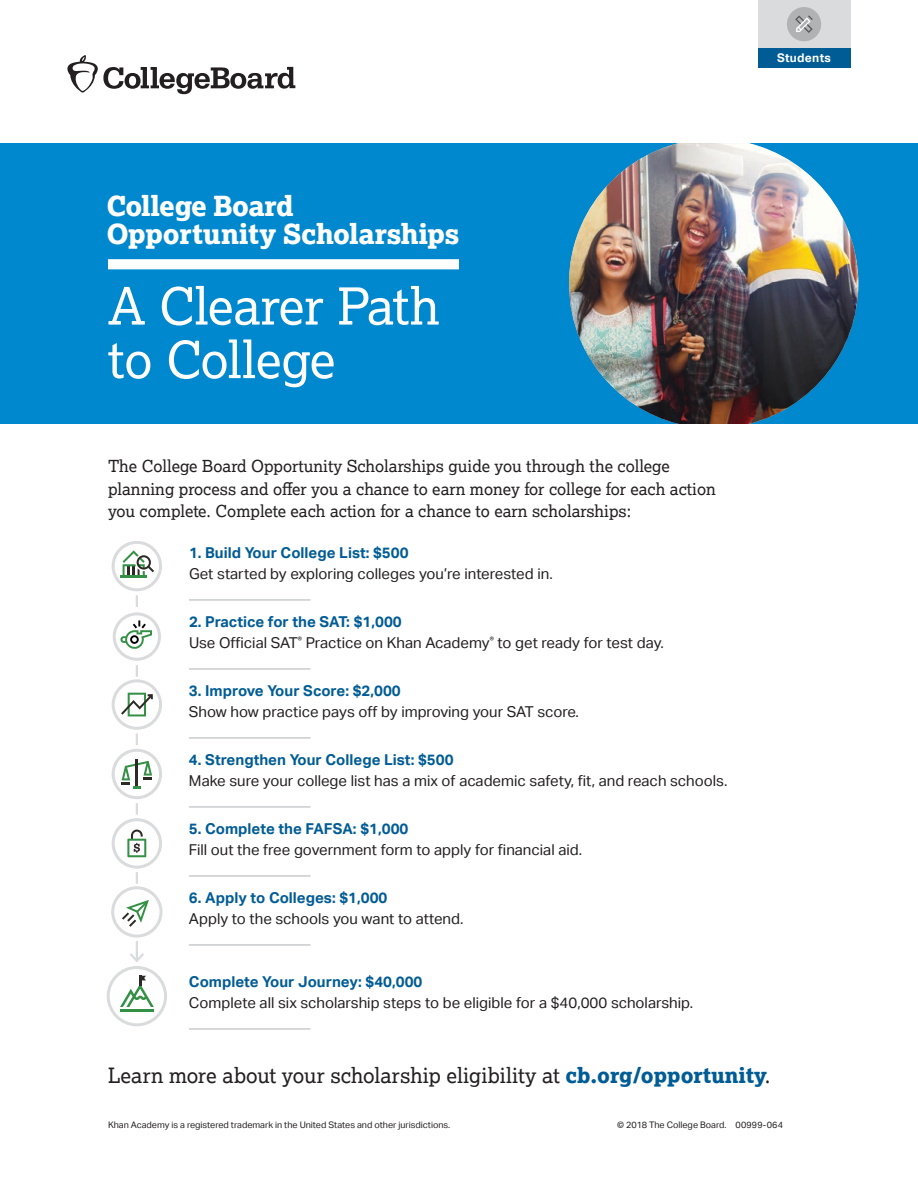
<style>
.page{position:relative;width:918px;height:1188px;background:#fff}
.page>*{position:absolute;margin:0;border:0;box-sizing:border-box;transform-origin:0 0}
.t1{font:51px/53.6px "Lexia";letter-spacing:-.015em;color:#fff}
.t2{font:800 27.6px/27.6px "Lexia";letter-spacing:-.02em;color:#fff}
.t3{font:21px "Lexia";color:#231f20}
.t4{font:16.5px/22.5px "Lexia";color:#231f20}
.t5{font:15px/21px "Aktiv Grotesk";color:#231f20}
.t6{font:700 15px "Aktiv Grotesk";color:#005c95}
.t7{font:700 12px "Aktiv Grotesk";letter-spacing:.025em;color:#fff}
.t8{font:9px "Aktiv Grotesk";color:#231f20}
.s1{font-weight:700;color:#005c95}
.s2{font-weight:800;color:#005c95}
</style>
<div class="page">
<div style="left:0;top:143px;width:918px;height:281px;background:#0088ce"></div>
<img style="left:569px;top:143px;width:289px;height:281px">
<hr style="left:189px;top:600px;width:121px;height:1px;background:#b0b2b4">
<hr style="left:189px;top:669px;width:121px;height:1px;background:#b0b2b4">
<hr style="left:189px;top:738px;width:121px;height:1px;background:#b0b2b4">
<hr style="left:189px;top:807px;width:121px;height:1px;background:#b0b2b4">
<hr style="left:189px;top:876px;width:121px;height:1px;background:#b0b2b4">
<hr style="left:189px;top:945px;width:121px;height:1px;background:#b0b2b4">
<hr style="left:189px;top:1029px;width:121px;height:1px;background:#b0b2b4">
<div style="left:108px;top:259px;width:351px;height:10px;background:#fff"></div>
<svg style="left:67px;top:55px;width:228px;height:39px"></svg>
<svg style="left:136px;top:595px;width:2px;height:12px"></svg>
<svg style="left:136px;top:665px;width:2px;height:12px"></svg>
<svg style="left:136px;top:733px;width:2px;height:12px"></svg>
<svg style="left:136px;top:803px;width:2px;height:12px"></svg>
<svg style="left:136px;top:872px;width:2px;height:12px"></svg>
<hr style="left:136px;top:941px;width:2px;height:20px;background:#dadbdd">
<svg style="left:130px;top:953px;width:14px;height:9px"></svg>
<svg style="left:107px;top:966px;width:60px;height:60px"></svg>
<svg style="left:113px;top:612px;width:48px;height:49px"></svg>
<svg style="left:120px;top:620px;width:32px;height:30px"></svg>
<svg style="left:112px;top:541px;width:50px;height:50px"></svg>
<svg style="left:123px;top:550px;width:31px;height:26px"></svg>
<hr style="left:120px;top:575px;width:27px;height:2px;background:#339044">
<svg style="left:112px;top:679px;width:50px;height:51px"></svg>
<svg style="left:121px;top:693px;width:32px;height:23px"></svg>
<svg style="left:112px;top:749px;width:50px;height:50px"></svg>
<hr style="left:136px;top:759px;width:2px;height:28px;background:#2d2a26">
<svg style="left:122px;top:761px;width:30px;height:27px"></svg>
<svg style="left:112px;top:818px;width:50px;height:51px"></svg>
<svg style="left:127px;top:830px;width:19px;height:27px"></svg>
<svg style="left:111px;top:886px;width:52px;height:52px"></svg>
<svg style="left:122px;top:900px;width:27px;height:27px"></svg>
<hr style="left:120px;top:1010px;width:34px;height:2px;background:#339044">
<svg style="left:120px;top:976px;width:34px;height:31px"></svg>
<div style="left:758px;top:0;width:92px;height:53px;background:#dadbdd"></div>
<div style="left:758px;top:48px;width:92px;height:20px;background:#005c95"></div>
<div style="left:787px;top:7px;width:34px;height:34px;background:#b0b2b4;border-radius:50%"></div>
<svg style="left:795px;top:15px;width:18px;height:18px"></svg>
<p class="t7" style="left:777px;top:51px;width:56px">Students</p>
<h2 class="t2" style="left:107px;top:192px;width:354px">College Board<br>Opportunity Scholarships</h2>
<h1 class="t1" style="left:108px;top:278px;width:333px">A Clearer Path to College</h1>
<p class="t4" style="left:108px;top:455px;width:609px">The College Board Opportunity Scholarships guide you through the college planning process and offer you a chance to earn money for college for each action you complete. Complete each action for a chance to earn scholarships:</p>
<p class="t6" style="left:189px;top:544px;width:221px">1. Build Your College List: $500</p>
<p class="t5" style="left:189px;top:564px;width:365px">Get started by exploring colleges you’re interested in.</p>
<p class="t5" style="left:189px;top:612px;width:476px"><span class="s1">2. Practice for the SAT: $1,000<br></span>Use Official SAT<sup>®</sup> Practice on Khan Academy<sup>®</sup> to get ready for test day.</p>
<p class="t6" style="left:189px;top:682px;width:213px">3. Improve Your Score: $2,000</p>
<p class="t5" style="left:189px;top:702px;width:391px">Show how practice pays off by improving your SAT score.</p>
<p class="t6" style="left:189px;top:751px;width:266px">4. Strengthen Your College List: $500</p>
<p class="t5" style="left:189px;top:771px;width:540px">Make sure your college list has a mix of academic safety, fit, and reach schools.</p>
<p class="t6" style="left:189px;top:820px;width:221px">5. Complete the FAFSA: $1,000</p>
<p class="t5" style="left:189px;top:840px;width:395px">Fill out the free government form to apply for financial aid.</p>
<p class="t6" style="left:189px;top:889px;width:200px">6. Apply to Colleges: $1,000</p>
<p class="t5" style="left:189px;top:909px;width:276px">Apply to the schools you want to attend.</p>
<p class="t6" style="left:189px;top:973px;width:235px">Complete Your Journey: $40,000</p>
<p class="t5" style="left:189px;top:993px;width:506px">Complete all six scholarship steps to be eligible for a $40,000 scholarship.</p>
<h3 class="t3" style="left:108px;top:1062px;width:664px">Learn more about your scholarship eligibility at <span class="s2">cb.org/opportunity</span>.</h3>
<p class="t8" style="left:108px;top:1120px;width:344px">Khan Academy is a registered trademark in the United States and other jurisdictions.</p>
<p class="t8" style="left:617px;top:1120px;width:167px">© 2018 The College Board. 00999-064</p>
</div>
